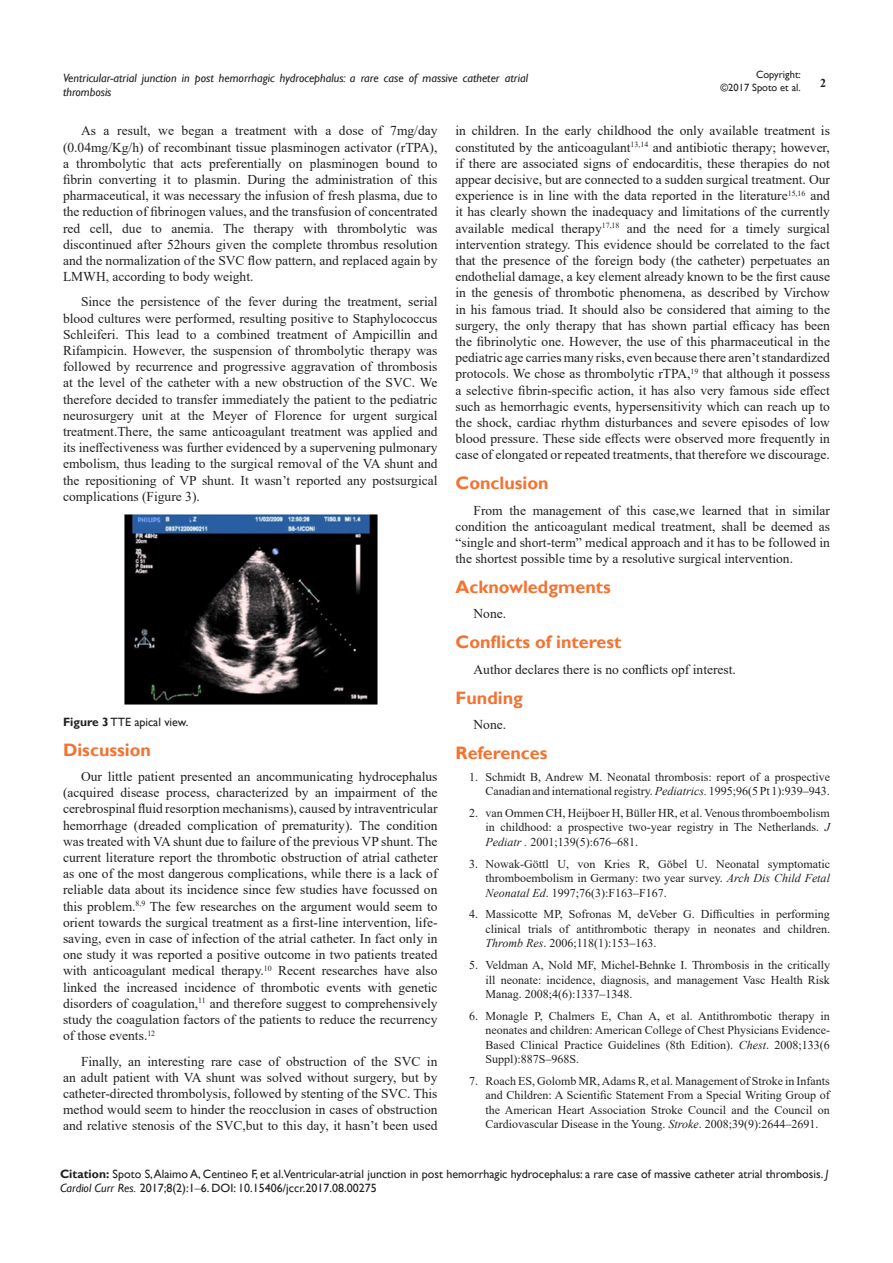
<style>
.page{position:relative;width:893px;height:1263px;background:#fff}
.page>*{position:absolute;margin:0;border:0;box-sizing:border-box;transform-origin:0 0}
.List_Paragraph{font:700 18px "Gill Sans";color:#f37331}
.t1{font:13.5px/16.2px "Times New Roman";color:#231f20;text-align:justify}
.t2{font:12px/14.4px "Times New Roman";color:#231f20;text-align:justify}
.Citation{font:12px/14.4px "Gill Sans";color:#231f20}
.t3{font:italic 12px/14.4px "Gill Sans";color:#231f20}
.t4{font:700 12px "Times New Roman";color:#231f20}
.t5{font:10.5px/12.6px "Gill Sans";color:#231f20;text-align:right}
.s1{font-weight:700}
.s2{font-style:italic}
.s3{font-family:"Times New Roman"}
</style>
<div class="page">
<img style="left:124px;top:514px;width:254px;height:190px">
<p class="t5" style="left:720px;top:69px;width:82px">Copyright:<br>©2017 Spoto et al.</p>
<p class="t3" style="left:63px;top:71px;width:466px">Ventricular-atrial junction in post hemorrhagic hydrocephalus: a rare case of massive catheter atrial thrombosis</p>
<p class="t4" style="left:820px;top:75px;width:7px">2</p>
<p class="t1" style="left:63px;top:122px;width:376px;text-indent:18px">As a result, we began a treatment with a dose of 7mg/day (0.04mg/Kg/h) of recombinant tissue plasminogen activator (rTPA), a thrombolytic that acts preferentially on plasminogen bound to fibrin converting it to plasmin. During the administration of this pharmaceutical, it was necessary the infusion of fresh plasma, due to the reduction of fibrinogen values, and the transfusion of concentrated red cell, due to anemia. The therapy with thrombolytic was discontinued after 52hours given the complete thrombus resolution and the normalization of the SVC flow pattern, and replaced again by LMWH, according to body weight.</p>
<p class="t1" style="left:63px;top:293px;width:376px;text-indent:18px">Since the persistence of the fever during the treatment, serial blood cultures were performed, resulting positive to Staphylococcus Schleiferi. This lead to a combined treatment of Ampicillin and Rifampicin. However, the suspension of thrombolytic therapy was followed by recurrence and progressive aggravation of thrombosis at the level of the catheter with a new obstruction of the SVC. We therefore decided to transfer immediately the patient to the pediatric neurosurgery unit at the Meyer of Florence for urgent surgical treatment.There, the same anticoagulant treatment was applied and its ineffectiveness was further evidenced by a supervening pulmonary embolism, thus leading to the surgical removal of the VA shunt and the repositioning of VP shunt. It wasn’t reported any postsurgical complications (Figure 3).</p>
<p class="Citation" style="left:63px;top:715px;width:127px"><span class="s1">Figure 3</span> TTE apical view.</p>
<p class="List_Paragraph" style="left:63px;top:739px;width:89px">Discussion</p>
<p class="t1" style="left:63px;top:768px;width:376px;text-indent:18px">Our little patient presented an ancommunicating hydrocephalus (acquired disease process, characterized by an impairment of the cerebrospinal fluid resorption mechanisms), caused by intraventricular hemorrhage (dreaded complication of prematurity). The condition was treated with VA shunt due to failure of the previous VP shunt. The current literature report the thrombotic obstruction of atrial catheter as one of the most dangerous complications, while there is a lack of reliable data about its incidence since few studies have focussed on this problem.<sup>8,9</sup> The few researches on the argument would seem to orient towards the surgical treatment as a first-line intervention, life&shy;saving, even in case of infection of the atrial catheter. In fact only in one study it was reported a positive outcome in two patients treated with anticoagulant medical therapy.<sup>10</sup> Recent researches have also linked the increased incidence of thrombotic events with genetic disorders of coagulation,<sup>11</sup> and therefore suggest to comprehensively study the coagulation factors of the patients to reduce the recurrency of those events.<sup>12</sup></p>
<p class="t1" style="left:63px;top:1052px;width:376px;text-indent:18px">Finally, an interesting rare case of obstruction of the SVC in an adult patient with VA shunt was solved without surgery, but by catheter-directed thrombolysis, followed by stenting of the SVC. This method would seem to hinder the reocclusion in cases of obstruction and relative stenosis of the SVC,but to this day, it hasn’t been used</p>
<p class="t1" style="left:455px;top:122px;width:376px">in children. In the early childhood the only available treatment is constituted by the anticoagulant<sup>13,14</sup> and antibiotic therapy; however, if there are associated signs of endocarditis, these therapies do not appear decisive, but are connected to a sudden surgical treatment. Our experience is in line with the data reported in the literature<sup>15,16</sup> and it has clearly shown the inadequacy and limitations of the currently available medical therapy<sup>17,18</sup> and the need for a timely surgical intervention strategy. This evidence should be correlated to the fact that the presence of the foreign body (the catheter) perpetuates an endothelial damage, a key element already known to be the first cause in the genesis of thrombotic phenomena, as described by Virchow in his famous triad. It should also be considered that aiming to the surgery, the only therapy that has shown partial efficacy has been the fibrinolytic one. However, the use of this pharmaceutical in the pediatric age carries many risks, even because there aren’t standardized protocols. We chose as thrombolytic rTPA,<sup>19</sup> that although it possess a selective fibrin-specific action, it has also very famous side effect such as hemorrhagic events, hypersensitivity which can reach up to the shock, cardiac rhythm disturbances and severe episodes of low blood pressure. These side effects were observed more frequently in case of elongated or repeated treatments, that therefore we discourage.</p>
<p class="List_Paragraph" style="left:455px;top:472px;width:95px">Conclusion</p>
<p class="t1" style="left:455px;top:502px;width:376px;text-indent:18px">From the management of this case,we learned that in similar condition the anticoagulant medical treatment, shall be deemed as “single and short-term” medical approach and it has to be followed in the shortest possible time by a resolutive surgical intervention.</p>
<p class="List_Paragraph" style="left:455px;top:576px;width:157px">Acknowledgments</p>
<p class="t1" style="left:473px;top:605px;width:34px">None.</p>
<p class="List_Paragraph" style="left:455px;top:631px;width:168px">Conflicts of interest</p>
<p class="t1" style="left:473px;top:661px;width:264px">Author declares there is no conflicts opf interest.</p>
<p class="List_Paragraph" style="left:455px;top:687px;width:69px">Funding</p>
<p class="t1" style="left:473px;top:716px;width:34px">None.</p>
<p class="List_Paragraph" style="left:455px;top:742px;width:94px">References</p>
<p class="t2" style="left:469px;top:769px;width:362px;text-align:right">1. Schmidt B, Andrew M. Neonatal thrombosis: report of a prospective<br>Canadian and international registry. <span class="s2">Pediatrics.</span> 1995;96(5 Pt 1):939‒943.</p>
<p class="t2" style="left:485px;top:805px;width:346px;text-indent:-16px">2. van Ommen CH, Heijboer H, Büller HR, et al. Venous thromboembolism in childhood: a prospective two-year registry in The Netherlands. <span class="s2">J Pediatr .</span> 2001;139(5):676‒681.</p>
<p class="t2" style="left:485px;top:856px;width:346px;text-indent:-16px">3. Nowak-Göttl U, von Kries R, Göbel U. Neonatal symptomatic thromboembolism in Germany: two year survey. <span class="s2">Arch Dis Child Fetal Neonatal Ed</span>. 1997;76(3):F163‒F167.</p>
<p class="t2" style="left:485px;top:907px;width:346px;text-indent:-16px">4. Massicotte MP, Sofronas M, deVeber G. Difficulties in performing clinical trials of antithrombotic therapy in neonates and children.<br><span class="s2">Thromb Res</span>. 2006;118(1):153‒163.</p>
<p class="t2" style="left:485px;top:957px;width:346px;text-indent:-16px">5. Veldman A, Nold MF, Michel-Behnke I. Thrombosis in the critically ill neonate: incidence, diagnosis, and management Vasc Health Risk Manag. 2008;4(6):1337‒1348.</p>
<p class="t2" style="left:485px;top:1008px;width:346px;text-indent:-16px">6. Monagle P, Chalmers E, Chan A, et al. Antithrombotic therapy in neonates and children: American College of Chest Physicians Evidence-Based Clinical Practice Guidelines (8th Edition). <span class="s2">Chest</span>. 2008;133(6<br>Suppl):887S‒968S.</p>
<p class="t2" style="left:485px;top:1073px;width:346px;text-indent:-16px">7. Roach ES, Golomb MR, Adams R, et al. Management of Stroke in Infants and Children: A Scientific Statement From a Special Writing Group of the American Heart Association Stroke Council and the Council on Cardiovascular Disease in the Young. <span class="s2">Stroke</span>. 2008;39(9):2644‒2691.</p>
<p class="Citation" style="left:60px;top:1167px;width:770px"><span class="s1">Citation:</span> Spoto S, Alaimo A, Centineo F, et al.Ventricular-atrial junction in post hemorrhagic hydrocephalus: a rare case of massive catheter atrial thrombosis. <span class="s2">J<br>Cardiol Curr Res.</span> 2017;8(2):1<span class="s3">‒</span>6. DOI: 10.15406/jccr.2017.08.00275</p>
</div>
